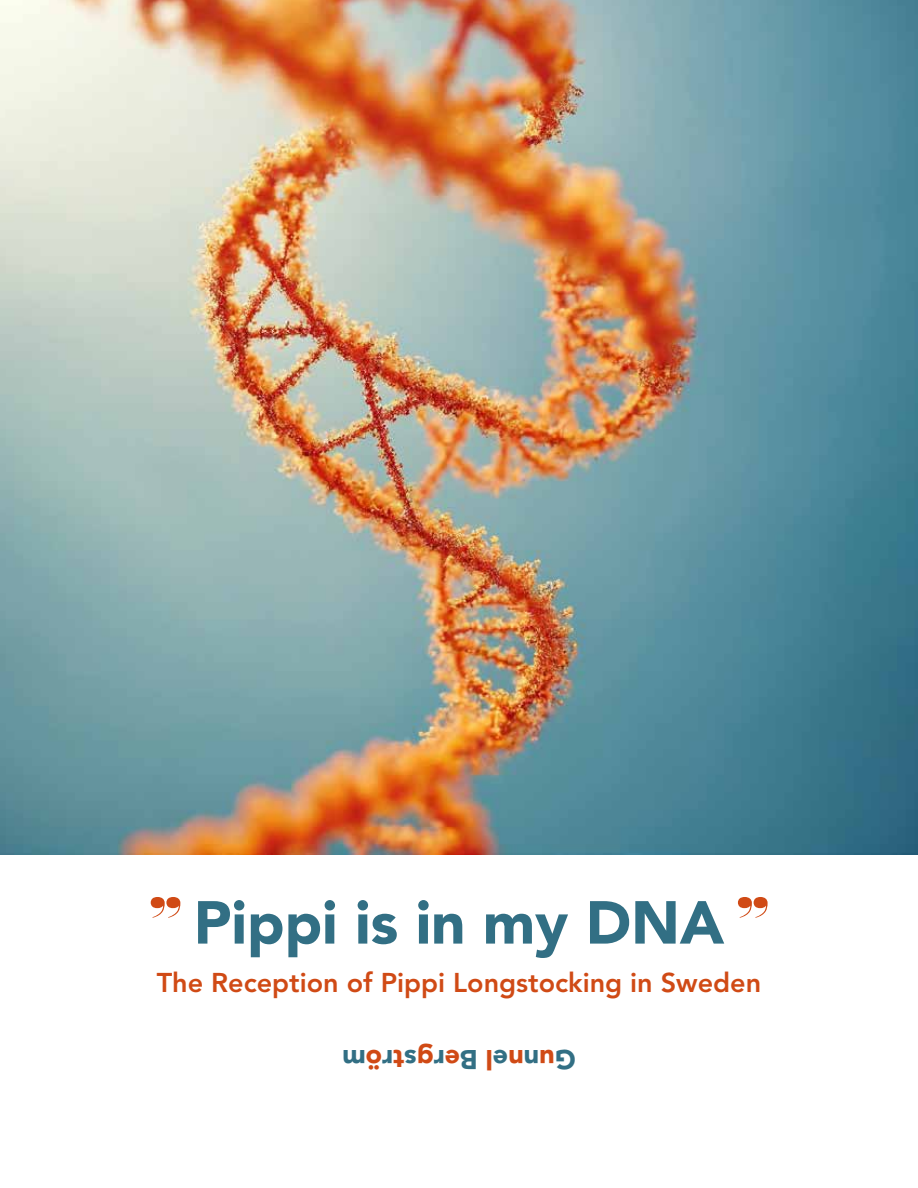
<style>
.page{position:relative;width:918px;height:1188px;background:#fff}
.page>*{position:absolute;margin:0;border:0;box-sizing:border-box;transform-origin:0 0}
.t1{font:900 60px "Avenir";letter-spacing:-.005em;color:#326f84}
.t2{font:800 27px "Avenir";color:#d04a15}
.t3{font:900 27px "Avenir";color:#326f84}
.s1{font-family:"Bodoni Ultra FLF";font-weight:400;font-size:72px;color:#d04a15}
.s2{color:#d04a15}
</style>
<div class="page">
<img style="left:0;top:0;width:918px;height:855px">
<h1 class="t1" style="left:149px;top:886px;width:622px"><span class="s1">”</span> Pippi is in my DNA <span class="s1">”</span></h1>
<p class="t2" style="left:157px;top:966px;width:606px">The Reception of Pippi Longstocking in Sweden</p>
<p class="t3" style="left:576px;top:1076px;width:235px;rotate:-180deg">G B<span class="s2">l</span> e<span class="s2">n</span>n<span class="s2">u g</span>r <span class="s2">e ö</span>r <span class="s2">t</span> s m</p>
</div>
